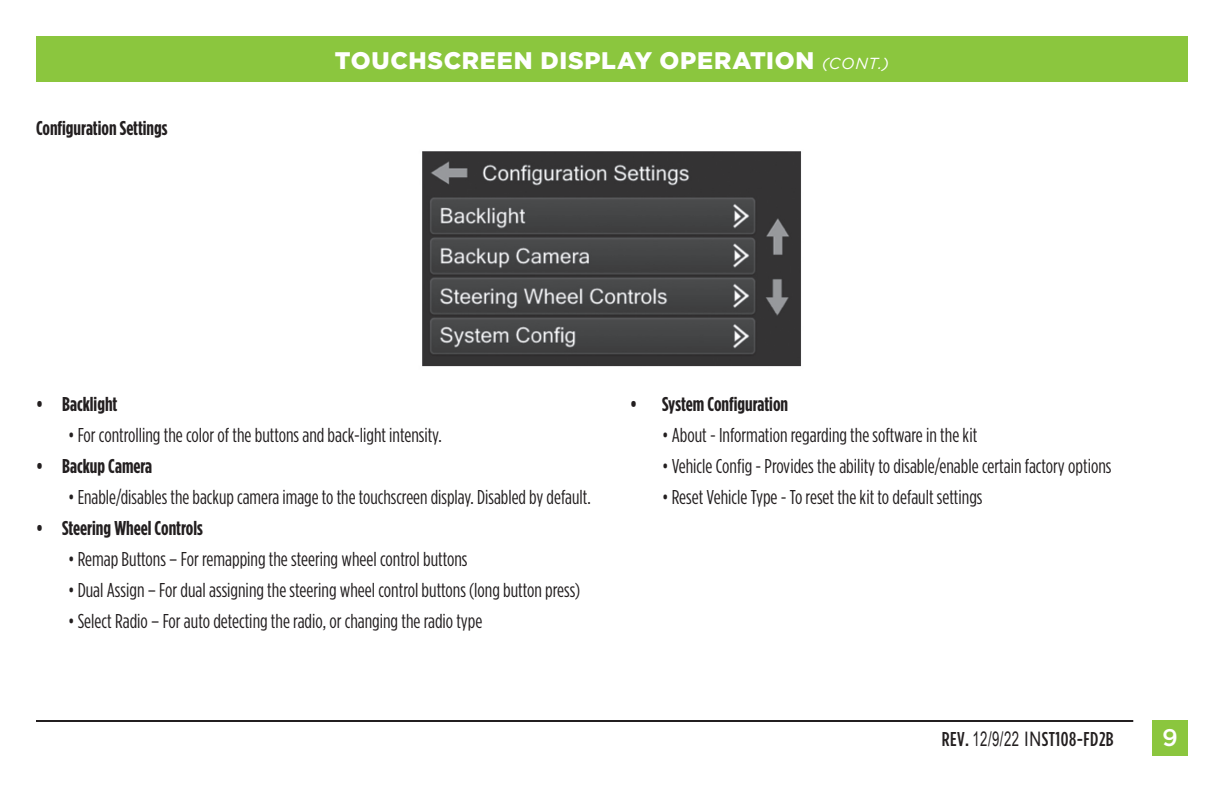
<style>
.page{position:relative;width:1224px;height:792px;background:#fff}
.page>*{position:absolute;margin:0;border:0;box-sizing:border-box;transform-origin:0 0}
.t1{font:900 24px "Gotham";letter-spacing:.03em;color:#fff}
.t2{font:500 24px "Gotham";color:#fff}
.t3{font:20px "Gotham Condensed";color:#231f20}
.t4{font:700 20px "Gotham Condensed";color:#231f20}
.t5{font:500 20px "Gotham Condensed";letter-spacing:.025em;color:#231f20}
.s1{font-weight:400;font-style:italic;font-size:16px}
.s2{font-family:"Arial Narrow";font-weight:400}
</style>
<div class="page">
<hr style="left:36px;top:720px;width:1097px;height:2px;background:#231f20">
<div style="left:1152px;top:720px;width:36px;height:36px;background:#8bc63e"></div>
<div style="left:36px;top:36px;width:1152px;height:45px;background:#8bc63e"></div>
<img style="left:422px;top:151px;width:379px;height:216px">
<p class="t4" style="left:36px;top:117px;width:133px">Configuration Settings</p>
<p class="t1" style="left:335px;top:46px;width:556px">TOUCHSCREEN DISPLAY OPERATION <span class="s1">(CONT.)</span></p>
<p class="t4" style="left:36px;top:393px;width:83px">• Backlight</p>
<p class="t3" style="left:68px;top:424px;width:375px">• For controlling the color of the buttons and back-light intensity.</p>
<p class="t4" style="left:36px;top:455px;width:118px">• Backup Camera</p>
<p class="t3" style="left:68px;top:486px;width:524px">• Enable/disables the backup camera image to the touchscreen display. Disabled by default.</p>
<p class="t4" style="left:36px;top:517px;width:168px">• Steering Wheel Controls</p>
<p class="t3" style="left:68px;top:548px;width:401px">• Remap Buttons – For remapping the steering wheel control buttons</p>
<p class="t3" style="left:68px;top:579px;width:514px">• Dual Assign – For dual assigning the steering wheel control buttons (long button press)</p>
<p class="t3" style="left:68px;top:610px;width:416px">• Select Radio – For auto detecting the radio, or changing the radio type</p>
<p class="t4" style="left:630px;top:393px;width:160px">• System Configuration</p>
<p class="t3" style="left:662px;top:424px;width:317px">• About - Information regarding the software in the kit</p>
<p class="t3" style="left:662px;top:455px;width:451px">• Vehicle Config - Provides the ability to disable/enable certain factory options</p>
<p class="t3" style="left:662px;top:486px;width:322px">• Reset Vehicle Type - To reset the kit to default settings</p>
<p class="t5" style="left:942px;top:728px;width:174px">REV. <span class="s2">12/9/22 IN</span>ST108-FD2B</p>
<p class="t2" style="left:1162px;top:724px;width:17px">9</p>
</div>
